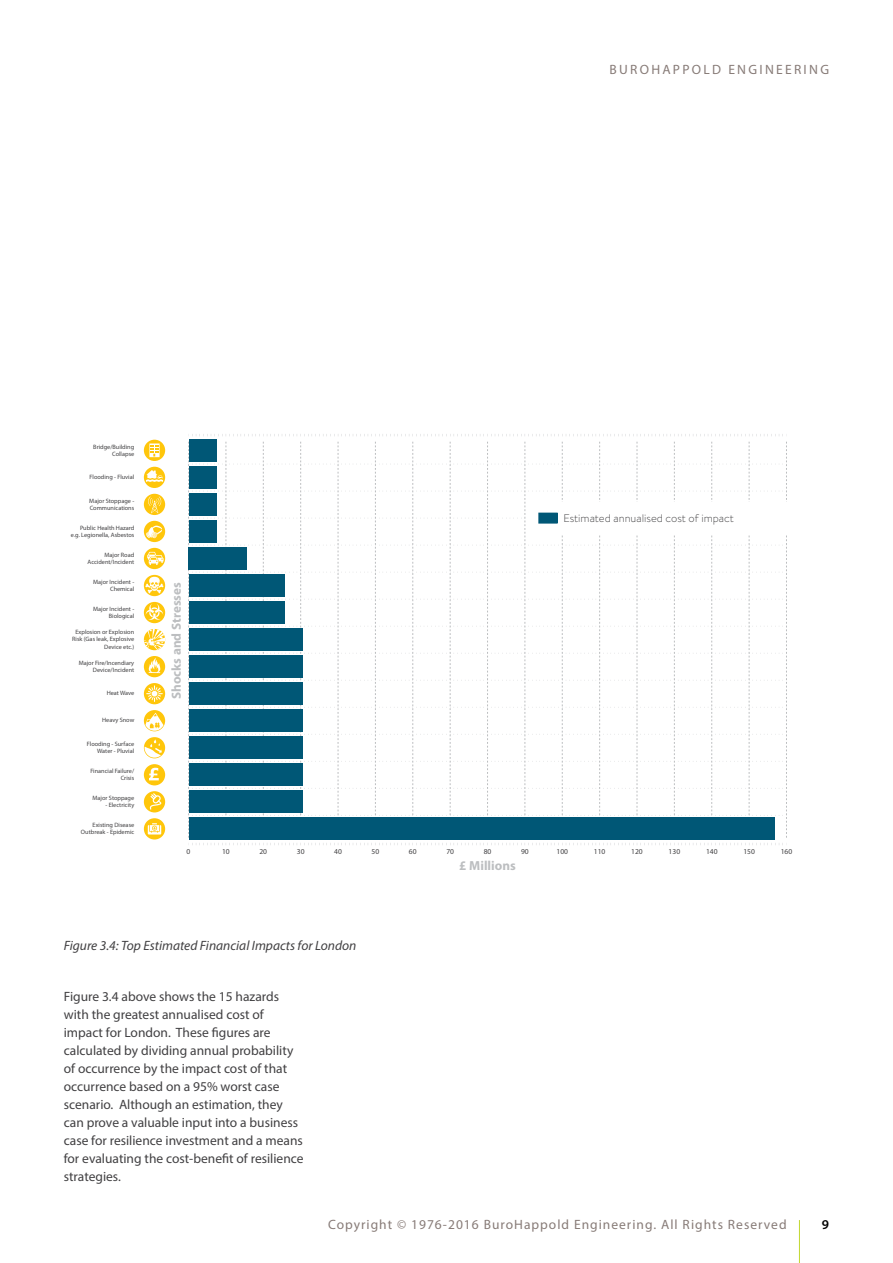
<style>
.page{position:relative;width:893px;height:1263px;background:#fff}
.page>*{position:absolute;margin:0;border:0;box-sizing:border-box;transform-origin:0 0}
.t1{font:13.5px/18px "Myriad Pro";color:#414042}
.t2{font:13.5px "Myriad Pro";letter-spacing:.075em;color:#877b77}
.t3{font:italic 13.5px "Myriad Pro";color:#414042}
.t4{font:13.5px "Myriad Pro";letter-spacing:.17em;color:#877b77}
.t5{font:600 13.5px "Myriad Pro";color:#000}
.t6{font:700 13.2px "Myriad Pro";color:#bcbec0}
.t7{font:300 10.95px "BH Brandon Text";color:#414042}
.t8{font:7.5px "Myriad Pro";color:#414042}
.t9{font:6.3px/7.5px "Myriad Pro";color:#414042;text-align:right}
</style>
<div class="page">
<hr style="left:799px;top:1220px;width:1px;height:43px;background:#c1d72f">
<svg style="left:144px;top:440px;width:21px;height:21px"></svg>
<div style="left:144px;top:494px;width:21px;height:21px;background:#ffc60b;border-radius:50%"></div>
<svg style="left:148px;top:496px;width:13px;height:17px"></svg>
<svg style="left:144px;top:521px;width:21px;height:21px"></svg>
<svg style="left:144px;top:548px;width:21px;height:21px"></svg>
<div style="left:144px;top:467px;width:21px;height:21px;background:#ffc60b;border-radius:50%"></div>
<svg style="left:146px;top:470px;width:17px;height:12px"></svg>
<svg style="left:144px;top:602px;width:21px;height:21px"></svg>
<svg style="left:146px;top:604px;width:17px;height:16px"></svg>
<svg style="left:144px;top:575px;width:21px;height:21px"></svg>
<svg style="left:145px;top:577px;width:19px;height:16px"></svg>
<svg style="left:144px;top:629px;width:21px;height:21px"></svg>
<div style="left:144px;top:656px;width:21px;height:21px;background:#ffc60b;border-radius:50%"></div>
<svg style="left:148px;top:657px;width:12px;height:16px"></svg>
<svg style="left:144px;top:683px;width:21px;height:21px"></svg>
<svg style="left:143px;top:710px;width:23px;height:49px"></svg>
<div style="left:144px;top:764px;width:21px;height:21px;background:#ffc60b;border-radius:50%"></div>
<svg style="left:149px;top:768px;width:10px;height:12px"></svg>
<div style="left:144px;top:791px;width:21px;height:21px;background:#ffc60b;border-radius:50%"></div>
<svg style="left:150px;top:793px;width:11px;height:16px"></svg>
<svg style="left:144px;top:818px;width:21px;height:21px"></svg>
<svg style="left:188px;top:442px;width:599px;height:403px"></svg>
<svg style="left:192px;top:434px;width:595px;height:2px"></svg>
<div style="left:189px;top:440px;width:27px;height:22px;background:#005776"></div>
<div style="left:189px;top:467px;width:27px;height:22px;background:#005776"></div>
<div style="left:189px;top:494px;width:27px;height:22px;background:#005776"></div>
<div style="left:189px;top:521px;width:27px;height:22px;background:#005776"></div>
<div style="left:189px;top:548px;width:58px;height:22px;background:#005776"></div>
<div style="left:189px;top:575px;width:96px;height:22px;background:#005776"></div>
<div style="left:189px;top:602px;width:96px;height:22px;background:#005776"></div>
<div style="left:189px;top:629px;width:114px;height:22px;background:#005776"></div>
<div style="left:189px;top:656px;width:114px;height:22px;background:#005776"></div>
<div style="left:189px;top:683px;width:114px;height:22px;background:#005776"></div>
<div style="left:189px;top:710px;width:114px;height:22px;background:#005776"></div>
<div style="left:189px;top:737px;width:114px;height:22px;background:#005776"></div>
<div style="left:189px;top:764px;width:114px;height:22px;background:#005776"></div>
<div style="left:189px;top:791px;width:114px;height:22px;background:#005776"></div>
<div style="left:189px;top:818px;width:586px;height:22px;background:#005776"></div>
<div style="left:528px;top:503px;width:263px;height:31px;background:#fff"></div>
<div style="left:539px;top:513px;width:18px;height:10px;background:#005776"></div>
<h1 class="t4" style="left:609px;top:61px;width:221px">BUROHAPPOLD ENGINEERING</h1>
<p class="t9" style="left:93px;top:443px;width:42px">Bridge/Building<br>Collapse</p>
<p class="t9" style="left:90px;top:473px;width:46px">Flooding - Fluvial</p>
<p class="t9" style="left:89px;top:497px;width:46px;text-align:left">Major Stoppage -<br>Communications</p>
<p class="t9" style="left:71px;top:524px;width:65px">Public Health Hazard e.g. Legionella, Asbestos</p>
<p class="t9" style="left:88px;top:551px;width:48px">Major Road<br>Accident/Incident</p>
<p class="t9" style="left:93px;top:578px;width:43px">Major Incident -<br>Chemical</p>
<p class="t9" style="left:72px;top:628px;width:63px">Explosion or Explosion<br>Risk (Gas leak, Explosive<br>Device etc.)</p>
<p class="t9" style="left:79px;top:658px;width:57px">Major Fire/Incendiary<br>Device/Incident</p>
<p class="t9" style="left:107px;top:689px;width:29px">Heat Wave</p>
<p class="t9" style="left:102px;top:716px;width:34px">Heavy Snow</p>
<p class="t9" style="left:87px;top:739px;width:49px">Flooding - Surface<br>Water - Pluvial</p>
<p class="t9" style="left:90px;top:766px;width:45px">Financial Failure/<br>Crisis</p>
<p class="t9" style="left:93px;top:793px;width:43px">Major Stoppage</p>
<p class="t9" style="left:105px;top:801px;width:30px">- Electricity</p>
<p class="t9" style="left:81px;top:820px;width:55px">Existing Disease<br>Outbreak - Epidemic</p>
<p class="t9" style="left:93px;top:605px;width:43px">Major Incident -<br>Biological</p>
<h2 class="t6" style="left:168px;top:699px;width:118px;rotate:-90deg">Shocks and Stresses</h2>
<h3 class="t7" style="left:563px;top:511px;width:172px">Estimated annualised cost of impact</h3>
<p class="t8" style="left:187px;top:847px;width:5px">0</p>
<p class="t8" style="left:222px;top:847px;width:9px">10</p>
<p class="t8" style="left:259px;top:847px;width:9px">20</p>
<p class="t8" style="left:297px;top:847px;width:9px">30</p>
<p class="t8" style="left:334px;top:847px;width:9px">40</p>
<p class="t8" style="left:372px;top:847px;width:9px">50</p>
<p class="t8" style="left:409px;top:847px;width:9px">60</p>
<p class="t8" style="left:446px;top:847px;width:9px">70</p>
<p class="t8" style="left:484px;top:847px;width:9px">80</p>
<p class="t8" style="left:521px;top:847px;width:9px">90</p>
<p class="t8" style="left:556px;top:847px;width:13px">100</p>
<p class="t8" style="left:594px;top:847px;width:13px">110</p>
<p class="t8" style="left:631px;top:847px;width:13px">120</p>
<p class="t8" style="left:669px;top:847px;width:13px">130</p>
<p class="t8" style="left:706px;top:847px;width:13px">140</p>
<p class="t8" style="left:743px;top:847px;width:13px">150</p>
<p class="t8" style="left:781px;top:847px;width:13px">160</p>
<h2 class="t6" style="left:459px;top:857px;width:58px">£ Millions</h2>
<h1 class="t3" style="left:64px;top:937px;width:294px">Figure 3.4: Top Estimated Financial Impacts for London</h1>
<p class="t1" style="left:64px;top:987px;width:241px">Figure 3.4 above shows the 15 hazards with the greatest annualised cost of impact for London. These figures are calculated by dividing annual probability of occurrence by the impact cost of that occurrence based on a 95% worst case scenario. Although an estimation, they can prove a valuable input into a business case for resilience investment and a means for evaluating the cost-benefit of resilience strategies.</p>
<h1 class="t2" style="left:328px;top:1216px;width:460px">Copyright © 1976-2016 BuroHappold Engineering. All Rights Reserved</h1>
<h1 class="t5" style="left:822px;top:1216px;width:9px">9</h1>
</div>
